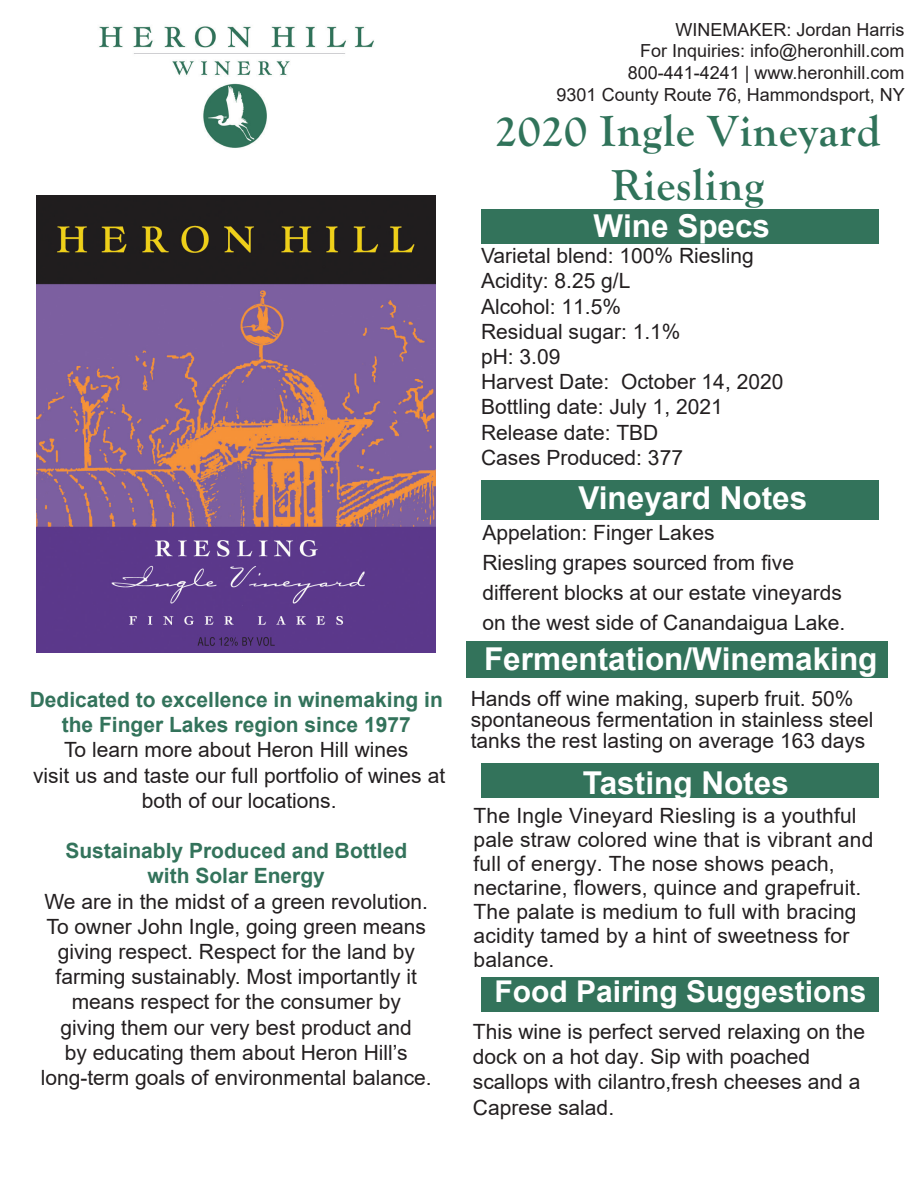
<style>
.page{position:relative;width:918px;height:1188px;background:#fff}
.page>*{position:absolute;margin:0;border:0;box-sizing:border-box;transform-origin:0 0}
.t1{font:700 45px/54px "Goudy Old Sty";letter-spacing:.015em;color:#30735a;text-align:center}
.t2{font:700 31.5px "Arial";color:#fff}
.t3{font:700 30px "Arial";color:#fff}
.t4{font:21px/25.2px "Arial";color:#231f20}
.t5{font:18px/21.6px "Arial";color:#231f20;text-align:right}
.s1{font-weight:700;color:#33735b}
</style>
<div class="page">
<img style="left:99px;top:26px;width:275px;height:122px">
<div style="left:482px;top:210px;width:397px;height:34px;background:#33735b"></div>
<div style="left:482px;top:481px;width:397px;height:39px;background:#33735b"></div>
<div style="left:467px;top:642px;width:421px;height:36px;background:#33735b"></div>
<div style="left:482px;top:763px;width:397px;height:35px;background:#33735b"></div>
<div style="left:482px;top:977px;width:397px;height:35px;background:#33735b"></div>
<img style="left:37px;top:196px;width:399px;height:456px">
<p class="t4" style="left:30px;top:687px;width:417px;text-align:center"><span class="s1">Dedicated to excellence in winemaking in the Finger Lakes region since 1977<br></span>To learn more about Heron Hill wines<br>visit us and taste our full portfolio of wines at both of our locations.</p>
<p class="t4" style="left:41px;top:838px;width:392px;text-align:center"><span class="s1">Sustainably Produced and Bottled<br>with Solar Energy<br></span>We are in the midst of a green revolution.<br>To owner John Ingle, going green means giving respect. Respect for the land by farming sustainably. Most importantly it means respect for the consumer by<br>giving them our very best product and<br>by educating them about Heron Hill’s long-term goals of environmental balance.</p>
<p class="t5" style="left:640px;top:19px;width:266px">WINEMAKER: Jordan Harris<br>For Inquiries: info@heronhill.com</p>
<p class="t5" style="left:628px;top:62px;width:278px">800-441-4241 | www.heronhill.com</p>
<p class="t5" style="left:557px;top:83px;width:350px">9301 County Route 76, Hammondsport, NY</p>
<p class="t1" style="left:495px;top:104px;width:387px">2020 Ingle Vineyard<br>Riesling</p>
<p class="t2" style="left:593px;top:204px;width:178px">Wine Specs</p>
<p class="t4" style="left:481px;top:243px;width:304px">Varietal blend: 100% Riesling<br>Acidity: 8.25 g/L<br>Alcohol: 11.5%<br>Residual sugar: 1.1%<br>pH: 3.09<br>Harvest Date: October 14, 2020<br>Bottling date: July 1, 2021<br>Release date: TBD<br>Cases Produced: 377</p>
<p class="t2" style="left:578px;top:476px;width:230px">Vineyard Notes</p>
<p class="t4" style="left:482px;top:518px;width:365px;line-height:30px">Appelation: Finger Lakes<br>Riesling grapes sourced from five different blocks at our estate vineyards on the west side of Canandaigua Lake.</p>
<p class="t2" style="left:484px;top:637px;width:395px">Fermentation/Winemaking</p>
<p class="t4" style="left:471px;top:688px;width:404px;line-height:21px">Hands off wine making, superb fruit. 50% spontaneous fermentation in stainless steel tanks the rest lasting on average 163 days</p>
<p class="t2" style="left:583px;top:760px;width:207px">Tasting Notes</p>
<p class="t4" style="left:474px;top:804px;width:401px;line-height:24px">The Ingle Vineyard Riesling is a youthful pale straw colored wine that is vibrant and full of energy. The nose shows peach, nectarine, flowers, quince and grapefruit.<br>The palate is medium to full with bracing acidity tamed by a hint of sweetness for balance.</p>
<p class="t3" style="left:495px;top:970px;width:373px">Food Pairing Suggestions</p>
<p class="t4" style="left:473px;top:1019px;width:394px">This wine is perfect served relaxing on the dock on a hot day. Sip with poached scallops with cilantro,fresh cheeses and a Caprese salad.</p>
</div>
